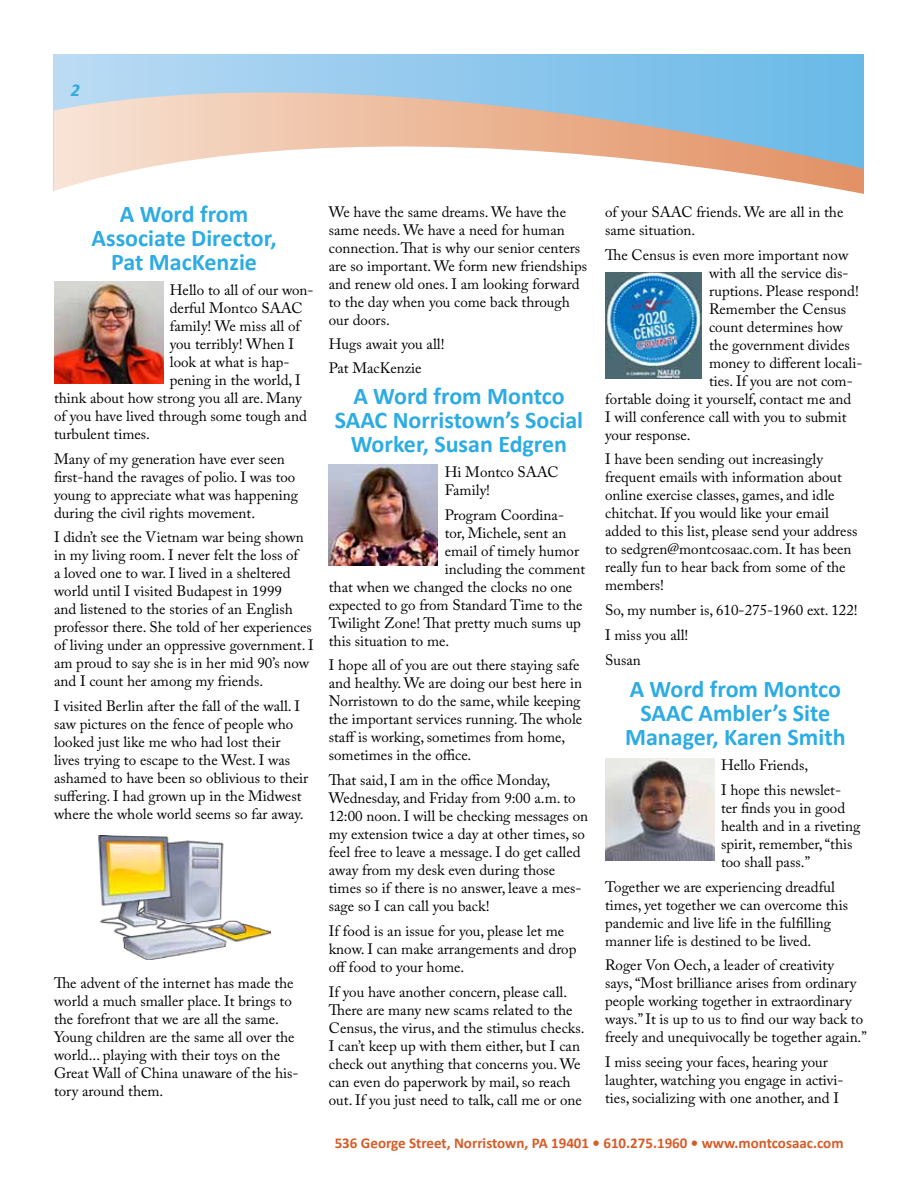
<style>
.page{position:relative;width:918px;height:1188px;background:#fff}
.page>*{position:absolute;margin:0;border:0;box-sizing:border-box;transform-origin:0 0}
.t1{font:700 24px/24px "Calibri";color:#2cace2;text-align:center}
.t2{font:italic 700 18px "Calibri";color:#2cace2}
.t3{font:15px/18px "Adobe Caslon Pro";color:#000}
.t4{font:700 15px "Calibri";color:#d65c28}
</style>
<div class="page">
<div style="left:54px;top:54px;width:810px;height:145px;background:linear-gradient(to right,#bbdaf3,#68b8e7)"></div>
<svg style="left:54px;top:94px;width:810px;height:105px"></svg>
<img style="left:329px;top:464px;width:109px;height:102px">
<img style="left:605px;top:759px;width:109px;height:101px">
<img style="left:54px;top:282px;width:109px;height:101px">
<img style="left:98px;top:835px;width:172px;height:124px">
<img style="left:605px;top:272px;width:97px;height:106px">
<p class="t2" style="left:71px;top:77px;width:11px">2</p>
<h1 class="t1" style="left:92px;top:202px;width:187px">A Word from<br>Associate Director,<br>Pat MacKenzie</h1>
<p class="t3" style="left:170px;top:281px;width:145px">Hello to all of our won-</p>
<p class="t3" style="left:170px;top:299px;width:134px">derful Montco SAAC</p>
<p class="t3" style="left:170px;top:317px;width:132px">family! We miss all of</p>
<p class="t3" style="left:170px;top:335px;width:126px">you terribly! When I</p>
<p class="t3" style="left:170px;top:353px;width:121px">look at what is hap-</p>
<p class="t3" style="left:170px;top:371px;width:132px">pening in the world, I</p>
<p class="t3" style="left:54px;top:389px;width:249px">think about how strong you all are. Many</p>
<p class="t3" style="left:54px;top:407px;width:254px">of you have lived through some tough and</p>
<p class="t3" style="left:54px;top:425px;width:98px">turbulent times.</p>
<p class="t3" style="left:54px;top:449px;width:246px">Many of my generation have ever seen first-hand the ravages of polio. I was too young to appreciate what was happening during the civil rights movement.</p>
<p class="t3" style="left:54px;top:528px;width:261px">I didn’t see the Vietnam war being shown in my living room. I never felt the loss of<br>a loved one to war. I lived in a sheltered world until I visited Budapest in 1999<br>and listened to the stories of an English professor there. She told of her experiences of living under an oppressive government. I am proud to say she is in her mid 90’s now and I count her among my friends.</p>
<p class="t3" style="left:54px;top:697px;width:256px">I visited Berlin after the fall of the wall. I saw pictures on the fence of people who looked just like me who had lost their lives trying to escape to the West. I was ashamed to have been so oblivious to their suffering. I had grown up in the Midwest where the whole world seems so far away.</p>
<p class="t3" style="left:54px;top:974px;width:246px">The advent of the internet has made the world a much smaller place. It brings to the forefront that we are all the same.<br>Young children are the same all over the world... playing with their toys on the Great Wall of China unaware of the his&shy;tory around them.</p>
<p class="t3" style="left:329px;top:203px;width:260px">We have the same dreams. We have the same needs. We have a need for human connection. That is why our senior centers are so important. We form new friendships and renew old ones. I am looking forward to the day when you come back through our doors.</p>
<p class="t3" style="left:329px;top:332px;width:117px;line-height:24px">Hugs await you all!<br>Pat MacKenzie</p>
<h1 class="t1" style="left:335px;top:384px;width:250px">A Word from Montco<br>SAAC Norristown’s Social<br>Worker, Susan Edgren</h1>
<p class="t3" style="left:445px;top:463px;width:116px">Hi Montco SAAC<br>Family!</p>
<p class="t3" style="left:445px;top:506px;width:121px">Program Coordina-</p>
<p class="t3" style="left:445px;top:524px;width:123px">tor, Michele, sent an</p>
<p class="t3" style="left:445px;top:542px;width:136px">email of timely humor</p>
<p class="t3" style="left:445px;top:560px;width:142px">including the comment</p>
<p class="t3" style="left:329px;top:578px;width:245px">that when we changed the clocks no one</p>
<p class="t3" style="left:329px;top:596px;width:255px">expected to go from Standard Time to the</p>
<p class="t3" style="left:329px;top:614px;width:254px">Twilight Zone! That pretty much sums up</p>
<p class="t3" style="left:329px;top:632px;width:122px">this situation to me.</p>
<p class="t3" style="left:329px;top:656px;width:255px">I hope all of you are out there staying safe and healthy. We are doing our best here in Norristown to do the same, while keeping the important services running. The whole staff is working, sometimes from home, sometimes in the office.</p>
<p class="t3" style="left:329px;top:771px;width:261px">That said, I am in the office Monday, Wednesday, and Friday from 9:00 a.m. to 12:00 noon. I will be checking messages on my extension twice a day at other times, so feel free to leave a message. I do get called away from my desk even during those times so if there is no answer, leave a mes&shy;sage so I can call you back!</p>
<p class="t3" style="left:329px;top:922px;width:249px">If food is an issue for you, please let me know. I can make arrangements and drop off food to your home.</p>
<p class="t3" style="left:329px;top:983px;width:257px">If you have another concern, please call.<br>There are many new scams related to the Census, the virus, and the stimulus checks.<br>I can’t keep up with them either, but I can check out anything that concerns you. We can even do paperwork by mail, so reach out. If you just need to talk, call me or one</p>
<p class="t3" style="left:605px;top:203px;width:240px">of your SAAC friends. We are all in the same situation.</p>
<p class="t3" style="left:605px;top:245px;width:245px">The Census is even more important now</p>
<p class="t3" style="left:709px;top:263px;width:141px">with all the service dis-</p>
<p class="t3" style="left:709px;top:281px;width:151px">ruptions. Please respond!</p>
<p class="t3" style="left:709px;top:299px;width:139px">Remember the Census</p>
<p class="t3" style="left:709px;top:317px;width:135px">count determines how</p>
<p class="t3" style="left:709px;top:335px;width:142px">the government divides</p>
<p class="t3" style="left:709px;top:353px;width:155px">money to different locali-</p>
<p class="t3" style="left:709px;top:371px;width:145px">ties. If you are not com-</p>
<p class="t3" style="left:605px;top:389px;width:248px">fortable doing it yourself, contact me and</p>
<p class="t3" style="left:605px;top:407px;width:243px">I will conference call with you to submit</p>
<p class="t3" style="left:605px;top:425px;width:87px">your response.</p>
<p class="t3" style="left:605px;top:450px;width:254px">I have been sending out increasingly frequent emails with information about online exercise classes, games, and idle chitchat. If you would like your email added to this list, please send your address to sedgren@montcosaac.com. It has been really fun to hear back from some of the members!</p>
<p class="t3" style="left:605px;top:598px;width:254px;line-height:24.8px">So, my number is, 610-275-1960 ext. 122!<br>I miss you all!<br>Susan</p>
<h1 class="t1" style="left:625px;top:677px;width:222px">A Word from Montco<br>SAAC Ambler’s Site<br>Manager, Karen Smith</h1>
<p class="t3" style="left:721px;top:752px;width:122px;line-height:24.8px">Hello Friends,<br>I hope this newslet-</p>
<p class="t3" style="left:721px;top:799px;width:141px">ter finds you in good health and in a riveting spirit, remember, “this too shall pass.”</p>
<p class="t3" style="left:605px;top:877px;width:244px">Together we are experiencing dreadful times, yet together we can overcome this pandemic and live life in the fulfilling manner life is destined to be lived.</p>
<p class="t3" style="left:605px;top:956px;width:263px">Roger Von Oech, a leader of creativity<br>says, “Most brilliance arises from ordinary people working together in extraordinary ways.” It is up to us to find our way back to freely and unequivocally be together again.”</p>
<p class="t3" style="left:605px;top:1053px;width:240px">I miss seeing your faces, hearing your laughter, watching you engage in activi&shy;ties, socializing with one another, and I</p>
<p class="t4" style="left:335px;top:1133px;width:510px">536 George Street, Norristown, PA 19401 • 610.275.1960 • www.montcosaac.com</p>
</div>
